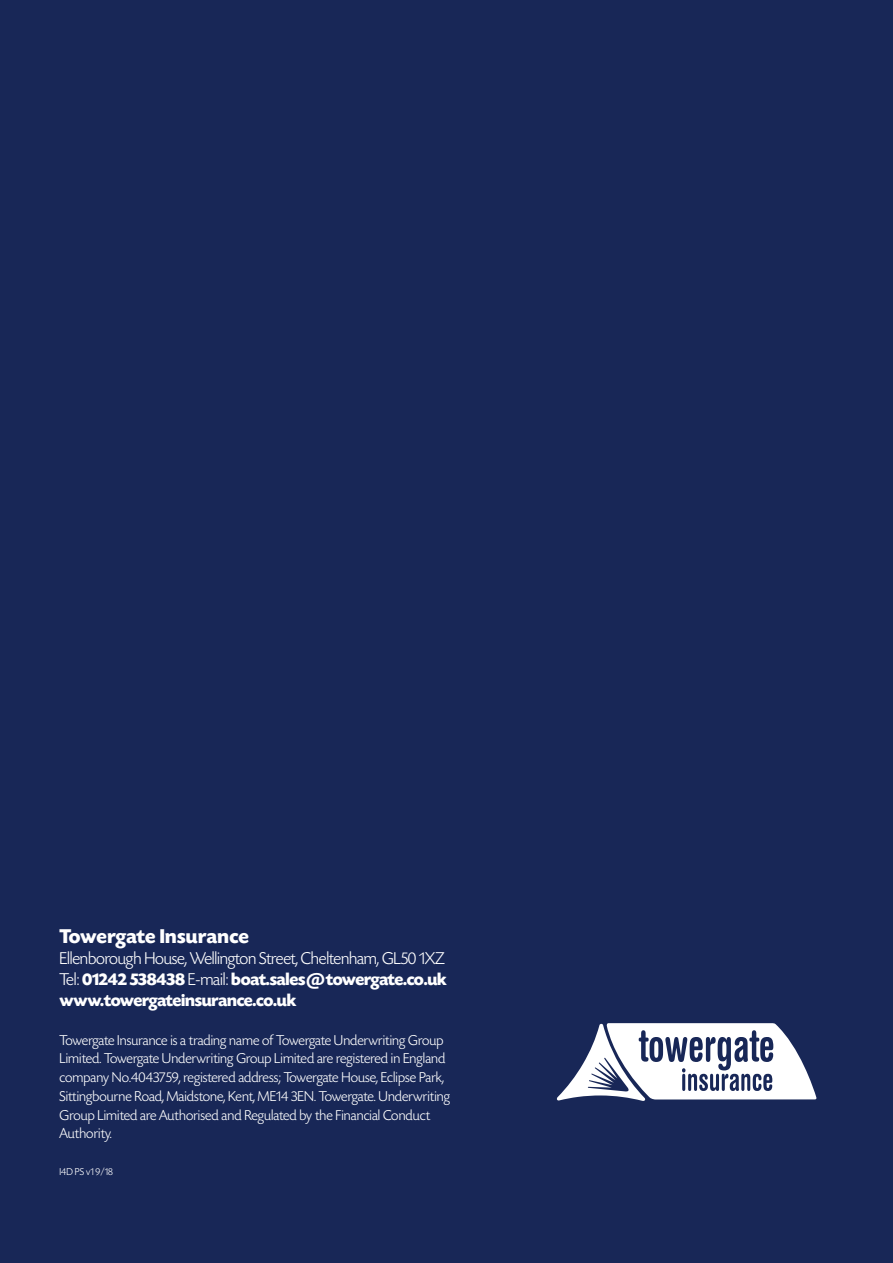
<style>
.page{position:relative;width:893px;height:1263px;background:#182757}
.page>*{position:absolute;margin:0;border:0;box-sizing:border-box;transform-origin:0 0}
.t1{font:700 21px "Today SHOP";color:#fff}
.t2{font:700 18px/21px "Today SHOP";letter-spacing:-.01em;color:#fff;text-align:justify}
.t3{font:300 15px/18.8px "Today SHOP";letter-spacing:.005em;color:#fff}
.t4{font:300 10.5px "Today SHOP";letter-spacing:.005em;color:#fff}
.s1{font-weight:300}
</style>
<div class="page">
<svg style="left:557px;top:1023px;width:259px;height:78px"></svg>
<h1 class="t1" style="left:60px;top:925px;width:191px">Towergate Insurance</h1>
<p class="t2" style="left:60px;top:948px;width:389px"><span class="s1">Ellenborough House, Wellington Street, Cheltenham, GL50 1XZ Tel:</span> 01242 538438 <span class="s1">E-mail:</span> boat.sales@towergate.co.uk www.towergateinsurance.co.uk</p>
<p class="t3" style="left:60px;top:1031px;width:392px">Towergate Insurance is a trading name of Towergate Underwriting Group Limited. Towergate Underwriting Group Limited are registered in England company No.4043759, registered address; Towergate House, Eclipse Park, Sittingbourne Road, Maidstone, Kent, ME14 3EN. Towergate. Underwriting Group Limited are Authorised and Regulated by the Financial Conduct Authority.</p>
<p class="t4" style="left:60px;top:1166px;width:55px">I4D PS v1 9/18</p>
</div>
